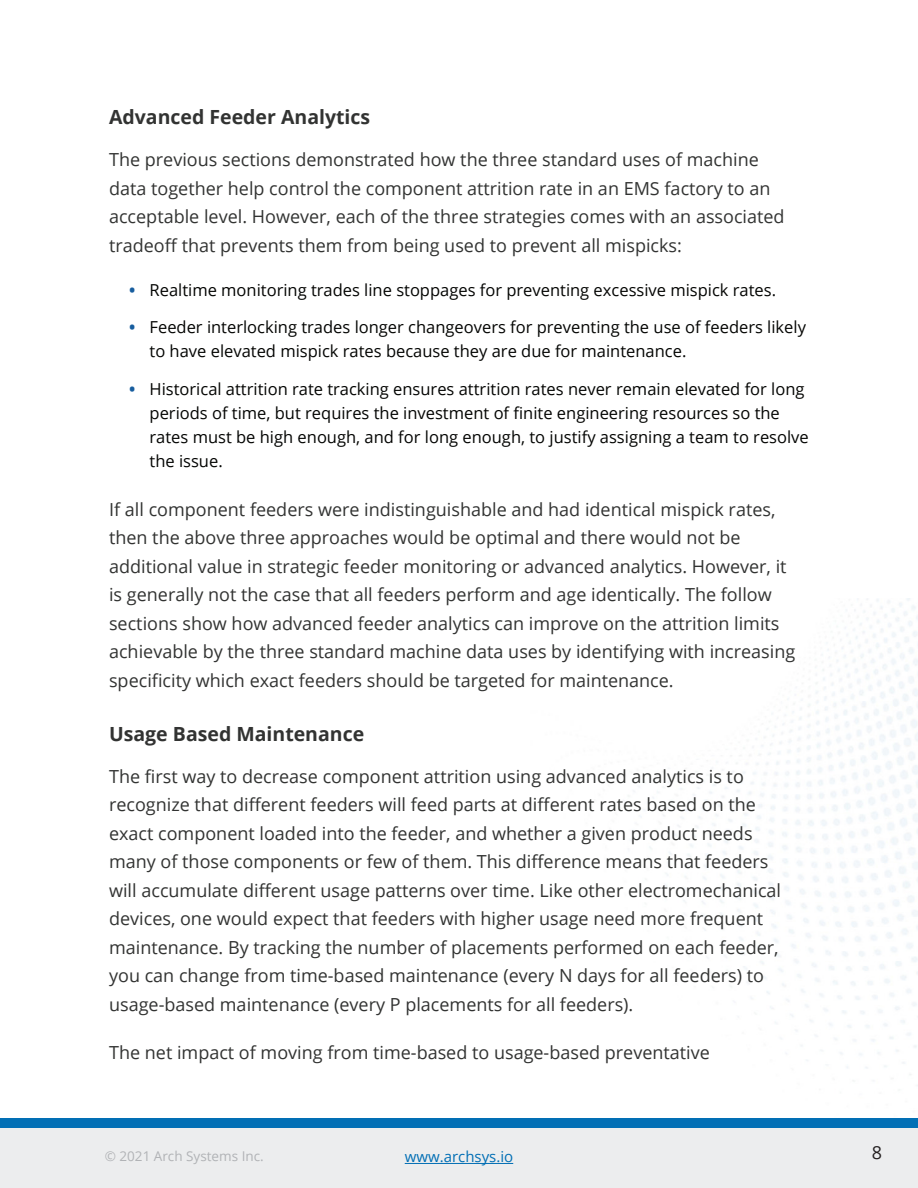
<style>
.page{position:relative;width:918px;height:1188px;background:#fff}
.page>*{position:absolute;margin:0;border:0;box-sizing:border-box;transform-origin:0 0}
.t1{font:700 19.5px "Open Sans";color:#323332}
.Body{font:18px/28.5px "Open Sans";color:#323332}
.t2{font:18px "Open Sans";color:#231f20}
.t3{font:16.5px/24px "Open Sans";color:#040503}
.t4{font:15px "Open Sans";color:#026fb5}
.t5{font:13.5px "Open Sans";color:#b1b3b6}
.s1{font-weight:700;color:#175d9e}
</style>
<div class="page">
<div style="left:0;top:1128px;width:918px;height:60px;background:#ecedee"></div>
<div style="left:0;top:1118px;width:918px;height:10px;background:#026fb5"></div>
<hr style="left:405px;top:1163px;width:108px;height:1px;background:#026fb5">
<h2 class="t1" style="left:109px;top:103px;width:263px">Advanced Feeder Analytics</h2>
<p class="Body" style="left:109px;top:145px;width:677px">The previous sections demonstrated how the three standard uses of machine data together help control the component attrition rate in an EMS factory to an acceptable level. However, each of the three strategies comes with an associated tradeoff that prevents them from being used to prevent all mispicks:</p>
<p class="t3" style="left:129px;top:277px;width:648px"><span class="s1">•</span> Realtime monitoring trades line stoppages for preventing excessive mispick rates.</p>
<p class="t3" style="left:150px;top:315px;width:658px;text-indent:-20px"><span class="s1">•</span> Feeder interlocking trades longer changeovers for preventing the use of feeders likely to have elevated mispick rates because they are due for maintenance.</p>
<p class="t3" style="left:150px;top:376px;width:661px;text-indent:-20px"><span class="s1">•</span> Historical attrition rate tracking ensures attrition rates never remain elevated for long periods of time, but requires the investment of finite engineering resources so the rates must be high enough, and for long enough, to justify assigning a team to resolve the issue.</p>
<p class="Body" style="left:109px;top:494px;width:688px">If all component feeders were indistinguishable and had identical mispick rates, then the above three approaches would be optimal and there would not be additional value in strategic feeder monitoring or advanced analytics. However, it is generally not the case that all feeders perform and age identically. The follow sections show how advanced feeder analytics can improve on the attrition limits achievable by the three standard machine data uses by identifying with increasing specificity which exact feeders should be targeted for maintenance.</p>
<h2 class="t1" style="left:109px;top:720px;width:257px">Usage Based Maintenance</h2>
<p class="Body" style="left:109px;top:761px;width:674px">The first way to decrease component attrition using advanced analytics is to recognize that different feeders will feed parts at different rates based on the exact component loaded into the feeder, and whether a given product needs many of those components or few of them. This difference means that feeders will accumulate different usage patterns over time. Like other electromechanical devices, one would expect that feeders with higher usage need more frequent maintenance. By tracking the number of placements performed on each feeder, you can change from time-based maintenance (every N days for all feeders) to usage-based maintenance (every P placements for all feeders).</p>
<p class="Body" style="left:109px;top:1038px;width:602px">The net impact of moving from time-based to usage-based preventative</p>
<p class="t5" style="left:105px;top:1147px;width:160px">© 2021 Arch Systems Inc.</p>
<p class="t4" style="left:405px;top:1147px;width:110px">www.archsys.io</p>
<p class="t2" style="left:872px;top:1140px;width:12px">8</p>
</div>
